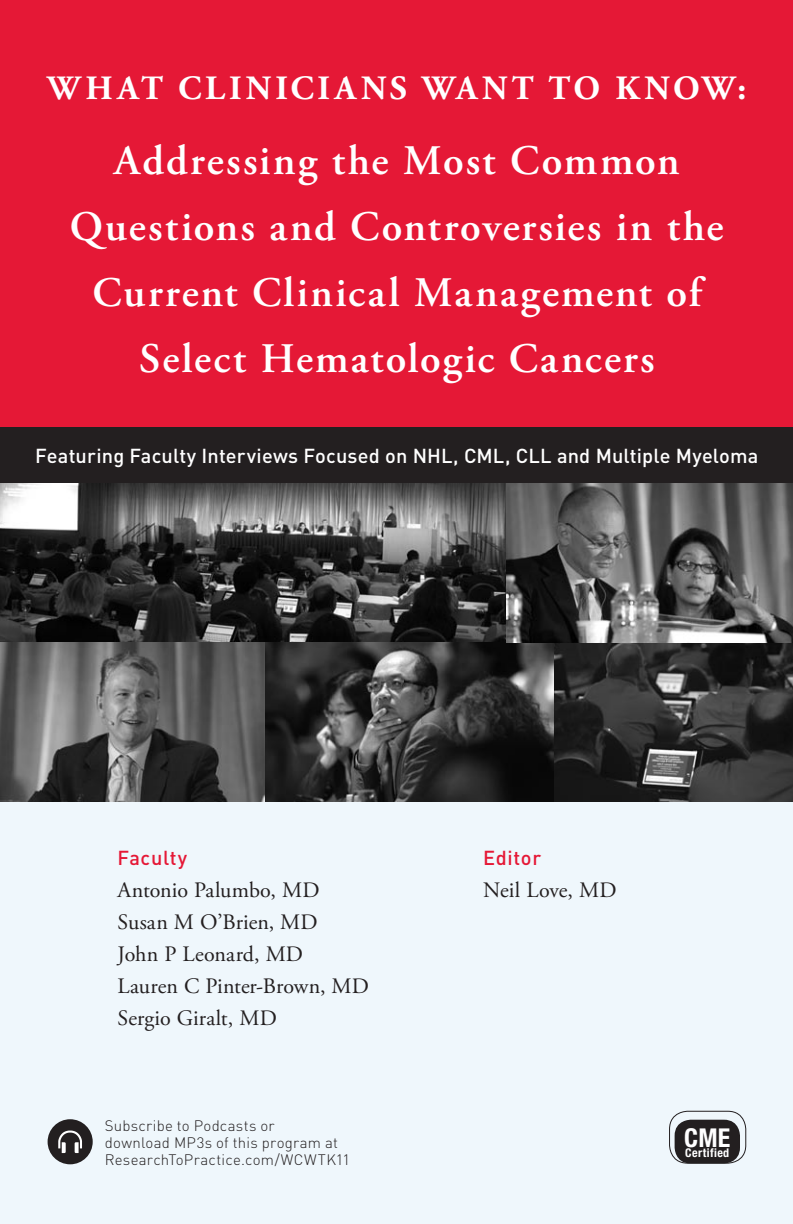
<style>
.page{position:relative;width:793px;height:1224px;background:#fff}
.page>*{position:absolute;margin:0;border:0;box-sizing:border-box;transform-origin:0 0}
.t1{font:600 42px/66px "Adobe Garamond Pro";letter-spacing:.045em;color:#fff;text-align:center}
.t2{font:700 34px "Adobe Garamond Pro";letter-spacing:.115em;color:#fff}
.t3{font:700 condensed 26px "Helvetica Neue";color:#fff}
.t4{font:22px/32px "Adobe Garamond Pro";color:#231f20}
.t5{font:500 20px "DIN";letter-spacing:.005em;color:#fff}
.t6{font:500 20px "DIN";letter-spacing:.03em;color:#e51836}
.t7{font:300 15px/17px "DIN";letter-spacing:.015em;color:#231f20}
.t8{font:700 condensed 12px "Helvetica Neue";letter-spacing:.035em;color:#fff}
</style>
<div class="page">
<div style="left:0;top:748px;width:793px;height:476px;background:#eff7fc"></div>
<div style="left:0;top:0;width:793px;height:455px;background:#e51836"></div>
<div style="left:48px;top:1119px;width:45px;height:45px;background:#231f20;border-radius:50%"></div>
<svg style="left:58px;top:1130px;width:24px;height:23px"></svg>
<svg style="left:669px;top:1110px;width:77px;height:53px"></svg>
<img style="left:0;top:483px;width:506px;height:160px">
<img style="left:0;top:643px;width:555px;height:158px">
<img style="left:555px;top:643px;width:238px;height:158px">
<img style="left:506px;top:483px;width:287px;height:160px">
<div style="left:0;top:427px;width:793px;height:56px;background:#231f20"></div>
<p class="t2" style="left:48px;top:68px;width:700px">WHAT CLINICIANS WANT TO KNOW:</p>
<p class="t1" style="left:70px;top:128px;width:655px">Addressing the Most Common<br>Questions and Controversies in the<br>Current Clinical Management of<br>Select Hematologic Cancers</p>
<p class="t5" style="left:35px;top:443px;width:725px">Featuring Faculty Interviews Focused on NHL, CML, CLL and Multiple Myeloma</p>
<p class="t6" style="left:117px;top:845px;width:71px">Faculty</p>
<p class="t4" style="left:117px;top:874px;width:253px">Antonio Palumbo, MD<br>Susan M O’Brien, MD<br>John P Leonard, MD<br>Lauren C Pinter-Brown, MD<br>Sergio Giralt, MD</p>
<p class="t6" style="left:483px;top:845px;width:59px">Editor</p>
<p class="t4" style="left:483px;top:874px;width:135px">Neil Love, MD</p>
<p class="t7" style="left:105px;top:1117px;width:247px">Subscribe to Podcasts or<br>download MP3s of this program at<br>ResearchToPractice.com/WCWTK11</p>
<p class="t3" style="left:684px;top:1121px;width:48px">CME</p>
<p class="t8" style="left:685px;top:1145px;width:46px">Certified</p>
</div>
